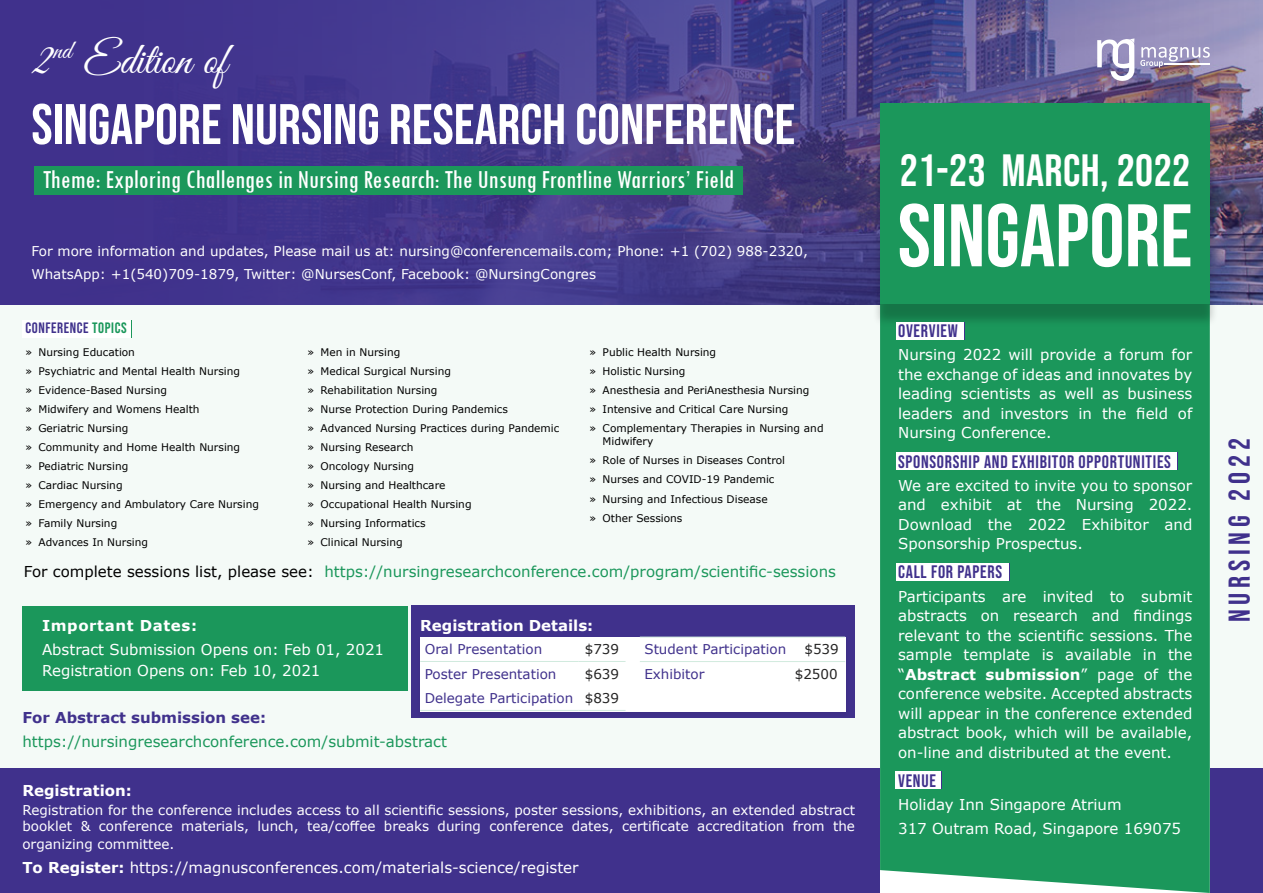
<style>
.page{position:relative;width:1263px;height:893px;background:#fff}
.page>*{position:absolute;margin:0;border:0;box-sizing:border-box;transform-origin:0 0}
.t1{font:88.5px "Bebas Neue";color:#fff}
.t2{font:57px "Bebas Neue";color:#fff}
.t3{font:45px "Bebas Neue";letter-spacing:.01em;color:#fff}
.t4{font:45px "Great Vibes";color:#fff}
.t5{font:30px "Bebas Neue";letter-spacing:.16em;color:#40318c}
.t6{font:condensed 27px "Tw Cen";color:#fff}
.t7{font:18px "Bebas Neue";letter-spacing:.04em;color:#40318c}
.t8{font:15px/19.5px "Verdana";color:#fff;text-align:justify}
.t9{font:15px "Verdana";color:#1b975b}
.t10{font:700 15px "Verdana";color:#fff}
.t11{font:700 15px "Verdana";color:#40318c}
.t12{font:15px "Bebas Neue";letter-spacing:.04em;color:#40318c}
.t13{font:700 15px "Verdana";letter-spacing:.04em;color:#fff}
.t14{font:13.5px/16.2px "Verdana";color:#fff}
.t15{font:13.5px/24.5px "Verdana";color:#40318c;text-align:right}
.t16{font:13.5px "Verdana";color:#242323}
.t17{font:10.5px/19px "Verdana";color:#000}
.s1{color:#1b975b}
.s2{font-weight:700}
.s3{color:#000}
.s4{color:#242323}
</style>
<div class="page">
<div style="left:0;top:304px;width:1263px;height:589px;background:#f4faf7"></div>
<div style="left:0;top:768px;width:1263px;height:125px;background:#40318c"></div>
<img style="left:0;top:0;width:1263px;height:304px">
<div style="left:880px;top:327px;width:330px;height:566px;background:#1b975b"></div>
<div style="left:34px;top:167px;width:708px;height:28px;background:#1b975b"></div>
<div style="left:22px;top:606px;width:386px;height:85px;background:#1b975b"></div>
<div style="left:411px;top:606px;width:444px;height:112px;background:#40318c"></div>
<div style="left:22px;top:320px;width:110px;height:17px;background:#1b975b"></div>
<div style="left:22px;top:320px;width:109px;height:17px;background:#fff"></div>
<div style="left:872px;top:110px;width:346px;height:217px;background:#000;opacity:.22"></div>
<div style="left:880px;top:103px;width:330px;height:201px;background:#1b975b"></div>
<svg style="left:1097px;top:39px;width:37px;height:42px"></svg>
<svg style="left:1140px;top:47px;width:70px;height:21px"></svg>
<div style="left:898px;top:322px;width:67px;height:18px;background:#fff"></div>
<div style="left:895px;top:322px;width:68px;height:18px;background:#fff"></div>
<svg style="left:1176px;top:452px;width:2px;height:18px"></svg>
<div style="left:895px;top:452px;width:281px;height:18px;background:#fff"></div>
<svg style="left:1008px;top:563px;width:2px;height:17px"></svg>
<div style="left:895px;top:563px;width:113px;height:17px;background:#fff"></div>
<svg style="left:940px;top:771px;width:2px;height:18px"></svg>
<div style="left:895px;top:771px;width:45px;height:18px;background:#fff"></div>
<div style="left:417px;top:637px;width:432px;height:80px;background:#000;opacity:.05"></div>
<div style="left:420px;top:637px;width:426px;height:74px;background:#fff"></div>
<hr style="left:420px;top:661px;width:158px;height:1px;background:#d1eade">
<hr style="left:578px;top:661px;width:47px;height:1px;background:#d1eade">
<hr style="left:420px;top:710px;width:158px;height:1px;background:#d1eade">
<hr style="left:578px;top:710px;width:47px;height:1px;background:#d1eade">
<hr style="left:640px;top:637px;width:158px;height:1px;background:#d1eade">
<hr style="left:798px;top:637px;width:47px;height:1px;background:#d1eade">
<hr style="left:640px;top:661px;width:158px;height:1px;background:#d1eade">
<hr style="left:798px;top:661px;width:47px;height:1px;background:#d1eade">
<h3 class="t4" style="left:31px;top:34px;width:197px">2<sup>nd</sup> Edition of</h3>
<h2 class="t2" style="left:31px;top:92px;width:765px">SINGAPORE NURSING RESEARCH CONFERENCE</h2>
<h3 class="t6" style="left:43px;top:163px;width:693px">Theme: Exploring Challenges in Nursing Research: The Unsung Frontline Warriors’ Field</h3>
<p class="t14" style="left:31px;top:240px;width:778px;line-height:22.8px">For more information and updates, Please mail us at: nursing@conferencemails.com; Phone: +1 (702) 988-2320,<br>WhatsApp: +1(540)709-1879, Twitter: @NursesConf, Facebook: @NursingCongres</p>
<h3 class="t3" style="left:900px;top:145px;width:292px">21-23 MARCH, 2022</h3>
<h1 class="t1" style="left:898px;top:186px;width:296px">SINGAPORE</h1>
<h3 class="t12" style="left:25px;top:320px;width:96px">CONFERENCE <span class="s1">TOPICS</span></h3>
<h3 class="t7" style="left:898px;top:321px;width:61px">OVERVIEW</h3>
<h3 class="t8" style="left:898px;top:345px;width:296px">Nursing 2022 will provide a forum for the exchange of ideas and innovates by leading scientists as well as business leaders and investors in the field of Nursing Conference.</h3>
<h3 class="t7" style="left:898px;top:451px;width:274px">SPONSORSHIP AND EXHIBITOR OPPORTUNITIES</h3>
<h3 class="t8" style="left:898px;top:475px;width:296px">We are excited to invite you to sponsor and exhibit at the Nursing 2022.<br>Download the 2022 Exhibitor and Sponsorship Prospectus.</h3>
<h3 class="t7" style="left:898px;top:562px;width:105px">CALL FOR PAPERS</h3>
<p class="t8" style="left:898px;top:586px;width:296px">Participants are invited to submit abstracts on research and findings relevant to the scientific sessions. The sample template is available in the “<span class="s2">Abstract submission</span>” page of the conference website. Accepted abstracts will appear in the conference extended abstract book, which will be available, on-line and distributed at the event.</p>
<h3 class="t7" style="left:898px;top:770px;width:39px">VENUE</h3>
<h3 class="t8" style="left:898px;top:792px;width:284px;line-height:24px">Holiday Inn Singapore Atrium<br>317 Outram Road, Singapore 169075</h3>
<p class="t17" style="left:25px;top:342px;width:235px">» Nursing Education<br>» Psychiatric and Mental Health Nursing<br>» Evidence-Based Nursing<br>» Midwifery and Womens Health<br>» Geriatric Nursing<br>» Community and Home Health Nursing<br>» Pediatric Nursing<br>» Cardiac Nursing<br>» Emergency and Ambulatory Care Nursing » Family Nursing<br>» Advances In Nursing</p>
<p class="t17" style="left:307px;top:342px;width:253px">» Men in Nursing<br>» Medical Surgical Nursing<br>» Rehabilitation Nursing<br>» Nurse Protection During Pandemics<br>» Advanced Nursing Practices during Pandemic » Nursing Research<br>» Oncology Nursing<br>» Nursing and Healthcare<br>» Occupational Health Nursing<br>» Nursing Informatics<br>» Clinical Nursing</p>
<p class="t17" style="left:590px;top:342px;width:235px">» Public Health Nursing<br>» Holistic Nursing<br>» Anesthesia and PeriAnesthesia Nursing<br>» Intensive and Critical Care Nursing<br>» Complementary Therapies in Nursing and</p>
<p class="t17" style="left:590px;top:432px;width:197px;text-indent:13px">Midwifery<br>» Role of Nurses in Diseases Control » Nurses and COVID-19 Pandemic<br>» Nursing and Infectious Disease<br>» Other Sessions</p>
<h3 class="t9" style="left:24px;top:562px;width:813px"><span class="s3">For complete sessions list, please see:</span> https://nursingresearchconference.com/program/scientific-sessions</h3>
<h3 class="t13" style="left:42px;top:615px;width:157px">Important Dates:</h3>
<h3 class="t8" style="left:42px;top:639px;width:344px;line-height:21px">Abstract Submission Opens on: Feb 01, 2021<br>Registration Opens on: Feb 10, 2021</h3>
<h3 class="t10" style="left:420px;top:615px;width:175px">Registration Details:</h3>
<p class="t15" style="left:425px;top:637px;width:119px">Oral Presentation</p>
<p class="t16" style="left:585px;top:640px;width:36px">$739</p>
<p class="t15" style="left:425px;top:662px;width:133px">Poster Presentation</p>
<p class="t15" style="left:644px;top:637px;width:143px">Student Participation</p>
<p class="t16" style="left:804px;top:640px;width:36px">$539</p>
<p class="t15" style="left:644px;top:662px;width:62px">Exhibitor</p>
<p class="t16" style="left:795px;top:665px;width:44px">$2500</p>
<p class="t15" style="left:425px;top:662px;width:196px"><span class="s4">$639<br></span>Delegate Participation <span class="s4">$839</span></p>
<h3 class="t11" style="left:22px;top:706px;width:245px">For Abstract submission see:</h3>
<h3 class="t9" style="left:22px;top:731px;width:426px">https://nursingresearchconference.com/submit-abstract</h3>
<h3 class="t10" style="left:22px;top:779px;width:111px">Registration:</h3>
<p class="t14" style="left:22px;top:802px;width:834px">Registration for the conference includes access to all scientific sessions, poster sessions, exhibitions, an extended abstract booklet &amp; conference materials, lunch, tea/coffee breaks during conference dates, certificate accreditation from the</p>
<p class="t14" style="left:22px;top:836px;width:154px">organizing committee.</p>
<h3 class="t8" style="left:22px;top:858px;width:558px"><span class="s2">To Register:</span> https://magnusconferences.com/materials-science/register</h3>
<h3 class="t5" style="left:1222px;top:622px;width:186px;rotate:-90deg">NURSING 2022</h3>
</div>
